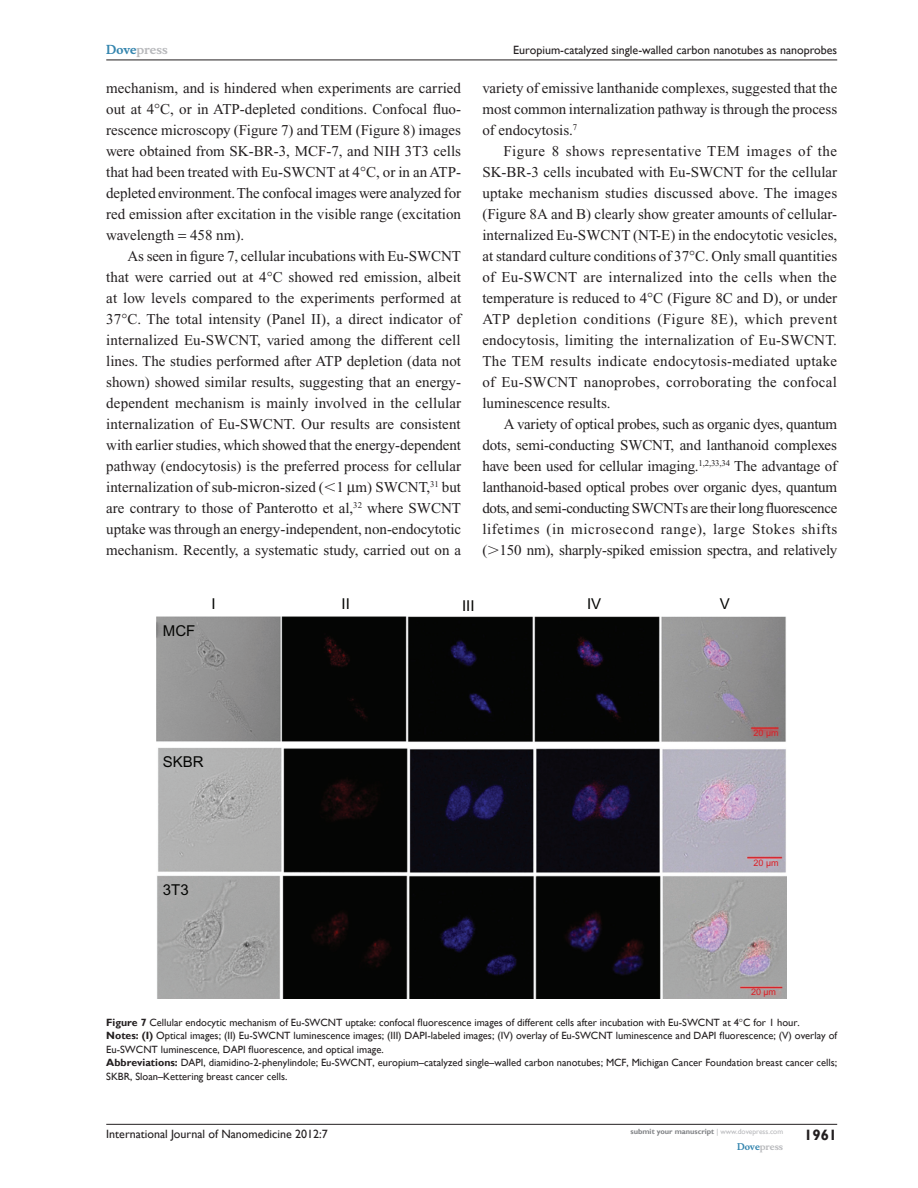
<style>
.page{position:relative;width:918px;height:1188px;background:#fff}
.page>*{position:absolute;margin:0;border:0;box-sizing:border-box;transform-origin:0 0}
.t1{font:15px/21px "Times New Roman";color:#231f20;text-align:justify}
.t2{font:15px "Arial";color:#040503}
.t3{font:700 15px "Gill Sans";color:#231f20}
.t4{font:12px "Gill Sans";color:#231f20}
.t5{font:700 12px "Musee";color:#b8b9bc}
.t6{font:10.5px/13.5px "Gill Sans";color:#231f20}
.t7{font:9px "Arial";color:#da1f26}
.t8{font:700 9px "Musee";color:#b8b9bc}
.t9{font:700 7.5px "Gill Sans";color:#808285}
.s1{color:#3485ae}
.s2{font-family:"Mathematical Pi One"}
.s3{font-weight:700}
.s4{font-weight:400;color:#b8b9bc}
</style>
<div class="page">
<img style="left:157px;top:616px;width:630px;height:383px">
<hr style="left:106px;top:1124px;width:731px;height:1px;background:#231f20">
<hr style="left:106px;top:60px;width:731px;height:1px;background:#231f20">
<p class="t5" style="left:106px;top:43px;width:63px"><span class="s1">Dove</span>press</p>
<p class="t1" style="left:106px;top:77px;width:356px">mechanism, and is hindered when experiments are carried out at 4 C, or in ATP-depleted conditions. Confocal fluo&shy;rescence microscopy (Figure 7) and TEM (Figure 8) images were obtained from SK-BR-3, MCF-7, and NIH 3T3 cells that had been treated with Eu-SWCNT at 4 C, or in an ATP&shy;depleted environment. The confocal images were analyzed for red emission after excitation in the visible range (excitation wavelength 458 nm).</p>
<p class="t1" style="left:106px;top:245px;width:357px;text-indent:21px">As seen in figure 7, cellular incubations with Eu-SWCNT that were carried out at 4 C showed red emission, albeit at low levels compared to the experiments performed at 37 C. The total intensity (Panel II), a direct indicator of internalized Eu-SWCNT, varied among the different cell lines. The studies performed after ATP depletion (data not shown) showed similar results, suggesting that an energy&shy;dependent mechanism is mainly involved in the cellular internalization of Eu-SWCNT. Our results are consistent with earlier studies, which showed that the energy-dependent pathway (endocytosis) is the preferred process for cellular internalization of sub-micron-sized (<span class="s2">,</span>1 m) SWCNT,<sup>31</sup> but are contrary to those of Panterotto et al,<sup>32</sup> where SWCNT uptake was through an energy-independent, non-endocytotic mechanism. Recently, a systematic study, carried out on a</p>
<p class="t4" style="left:513px;top:43px;width:325px">Europium-catalyzed single-walled carbon nanotubes as nanoprobes</p>
<p class="t1" style="left:482px;top:77px;width:357px">variety of emissive lanthanide complexes, suggested that the most common internalization pathway is through the process of endocytosis.<sup>7</sup></p>
<p class="t1" style="left:482px;top:140px;width:356px;text-indent:21px">Figure 8 shows representative TEM images of the SK-BR-3 cells incubated with Eu-SWCNT for the cellular uptake mechanism studies discussed above. The images (Figure 8A and B) clearly show greater amounts of cellular&shy;internalized Eu-SWCNT (NT-E) in the endocytotic vesicles, at standard culture conditions of 37 C. Only small quantities of Eu-SWCNT are internalized into the cells when the temperature is reduced to 4 C (Figure 8C and D), or under ATP depletion conditions (Figure 8E), which prevent endocytosis, limiting the internalization of Eu-SWCNT.<br>The TEM results indicate endocytosis-mediated uptake of Eu-SWCNT nanoprobes, corroborating the confocal luminescence results.</p>
<p class="t1" style="left:482px;top:413px;width:356px;text-indent:21px">A variety of optical probes, such as organic dyes, quantum dots, semi-conducting SWCNT, and lanthanoid complexes have been used for cellular imaging.<sup>1,2,33,34</sup> The advantage of lanthanoid-based optical probes over organic dyes, quantum dots, and semi-conducting SWCNTs are their long fluorescence lifetimes (in microsecond range), large Stokes shifts (<span class="s2">.</span>150 nm), sharply-spiked emission spectra, and relatively</p>
<p class="t2" style="left:163px;top:622px;width:34px">MCF</p>
<p class="t2" style="left:212px;top:595px;width:6px">I</p>
<p class="t2" style="left:163px;top:753px;width:42px">SKBR</p>
<p class="t2" style="left:163px;top:881px;width:27px">3T3</p>
<p class="t2" style="left:342px;top:595px;width:10px">II</p>
<p class="t2" style="left:462px;top:597px;width:14px">III</p>
<p class="t2" style="left:587px;top:595px;width:16px">IV</p>
<p class="t2" style="left:720px;top:595px;width:12px">V</p>
<p class="t7" style="left:754px;top:728px;width:27px">20 µm</p>
<p class="t7" style="left:754px;top:857px;width:27px">20 µm</p>
<p class="t7" style="left:751px;top:986px;width:27px">20 µm</p>
<p class="t6" style="left:106px;top:1015px;width:732px"><span class="s3">Figure 7</span> Cellular endocytic mechanism of Eu-SWCNT uptake: confocal fluorescence images of different cells after incubation with Eu-SWCNT at 4 C for 1 hour.<br><span class="s3">Notes: (I)</span> Optical images; (II) Eu-SWCNT luminescence images; (III) DAPI-labeled images; (IV) overlay of Eu-SWCNT luminescence and DAPI fluorescence; (V) overlay of Eu-SWCNT luminescence, DAPI fluorescence, and optical image.<br><span class="s3">Abbreviations:</span> DAPI, diamidino-2-phenylindole; Eu-SWCNT, europium–catalyzed single–walled carbon nanotubes; MCF, Michigan Cancer Foundation breast cancer cells; SKBR, Sloan–Kettering breast cancer cells.</p>
<p class="t4" style="left:106px;top:1127px;width:223px">International Journal of Nanomedicine 2012:7</p>
<p class="t9" style="left:631px;top:1127px;width:154px">submit your manuscript <span class="s4">| www.dovepress.com</span></p>
<p class="t8" style="left:737px;top:1141px;width:48px"><span class="s1">Dove</span>press</p>
<p class="t3" style="left:804px;top:1126px;width:35px">1961</p>
</div>
